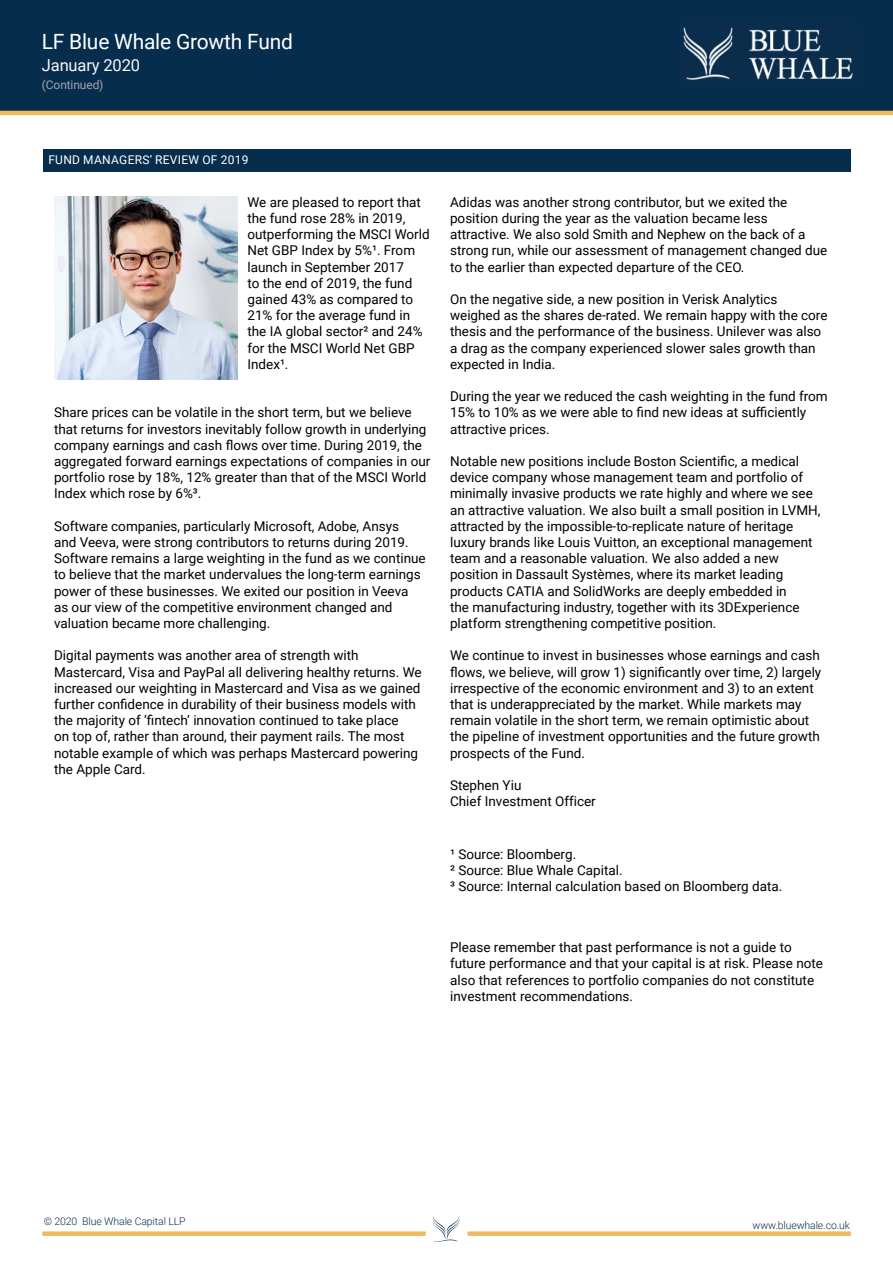
<style>
.page{position:relative;width:893px;height:1263px;background:#fff}
.page>*{position:absolute;margin:0;border:0;box-sizing:border-box;transform-origin:0 0}
.t1{font:21px "Roboto";letter-spacing:-.01em;color:#fff}
.t2{font:16.5px "Roboto";letter-spacing:-.01em;color:#f6f6f9}
.t3{font:13.5px/16.2px "Roboto";color:#000}
.t4{font:13.5px/16.2px "Roboto";color:#000}
.t5{font:12px "Roboto";letter-spacing:.025em;color:#fff}
.t6{font:12px "Roboto";letter-spacing:-.01em;color:#9ea3b0}
.t7{font:300 10.5px "Roboto";letter-spacing:-.01em;color:#072d4d}
</style>
<div class="page">
<div style="left:0;top:0;width:893px;height:114px;background:#072d4c"></div>
<hr style="left:0;top:111px;width:893px;height:4px;background:#f0bb60">
<svg style="left:433px;top:1216px;width:26px;height:26px"></svg>
<div style="left:43px;top:1231px;width:383px;height:5px;background:#f0bb60"></div>
<div style="left:468px;top:1231px;width:383px;height:5px;background:#f0bb60"></div>
<img style="left:683px;top:27px;width:170px;height:53px">
<div style="left:43px;top:149px;width:807px;height:22px;background:#072d4c"></div>
<img style="left:54px;top:197px;width:183px;height:182px">
<h1 class="t1" style="left:42px;top:27px;width:253px">LF Blue Whale Growth Fund</h1>
<p class="t2" style="left:42px;top:54px;width:100px">January 2020</p>
<p class="t6" style="left:42px;top:76px;width:63px">(Continued)</p>
<p class="t5" style="left:48px;top:151px;width:202px">FUND MANAGERS’ REVIEW OF 2019</p>
<p class="t3" style="left:247px;top:193px;width:184px">We are pleased to report that the fund rose 28% in 2019, outperforming the MSCI World<br>Net GBP Index by 5%¹. From launch in September 2017<br>to the end of 2019, the fund gained 43% as compared to<br>21% for the average fund in the IA global sector² and 24% for the MSCI World Net GBP<br>Index¹.</p>
<p class="t3" style="left:54px;top:404px;width:378px">Share prices can be volatile in the short term, but we believe that returns for investors inevitably follow growth in underlying company earnings and cash flows over time. During 2019, the aggregated forward earnings expectations of companies in our portfolio rose by 18%, 12% greater than that of the MSCI World Index which rose by 6%³.</p>
<p class="t3" style="left:54px;top:517px;width:373px">Software companies, particularly Microsoft, Adobe, Ansys<br>and Veeva, were strong contributors to returns during 2019.<br>Software remains a large weighting in the fund as we continue to believe that the market undervalues the long-term earnings power of these businesses. We exited our position in Veeva as our view of the competitive environment changed and valuation became more challenging.</p>
<p class="t3" style="left:54px;top:647px;width:369px">Digital payments was another area of strength with Mastercard, Visa and PayPal all delivering healthy returns. We increased our weighting in Mastercard and Visa as we gained further confidence in durability of their business models with the majority of ‘fintech’ innovation continued to take place<br>on top of, rather than around, their payment rails. The most notable example of which was perhaps Mastercard powering the Apple Card.</p>
<p class="t3" style="left:450px;top:193px;width:379px">Adidas was another strong contributor, but we exited the position during the year as the valuation became less attractive. We also sold Smith and Nephew on the back of a strong run, while our assessment of management changed due to the earlier than expected departure of the CEO.</p>
<p class="t3" style="left:450px;top:291px;width:379px">On the negative side, a new position in Verisk Analytics weighed as the shares de-rated. We remain happy with the core thesis and the performance of the business. Unilever was also a drag as the company experienced slower sales growth than expected in India.</p>
<p class="t3" style="left:450px;top:388px;width:379px">During the year we reduced the cash weighting in the fund from<br>15% to 10% as we were able to find new ideas at sufficiently attractive prices.</p>
<p class="t3" style="left:450px;top:453px;width:372px">Notable new positions include Boston Scientific, a medical device company whose management team and portfolio of minimally invasive products we rate highly and where we see an attractive valuation. We also built a small position in LVMH, attracted by the impossible-to-replicate nature of heritage luxury brands like Louis Vuitton, an exceptional management team and a reasonable valuation. We also added a new position in Dassault Systèmes, where its market leading products CATIA and SolidWorks are deeply embedded in<br>the manufacturing industry, together with its 3DExperience platform strengthening competitive position.</p>
<p class="t3" style="left:450px;top:647px;width:373px">We continue to invest in businesses whose earnings and cash flows, we believe, will grow 1) significantly over time, 2) largely irrespective of the economic environment and 3) to an extent that is underappreciated by the market. While markets may remain volatile in the short term, we remain optimistic about the pipeline of investment opportunities and the future growth prospects of the Fund.</p>
<p class="t3" style="left:450px;top:777px;width:147px">Stephen Yiu<br>Chief Investment Officer</p>
<p class="t4" style="left:450px;top:845px;width:334px">¹ Source: Bloomberg.<br>² Source: Blue Whale Capital.<br>³ Source: Internal calculation based on Bloomberg data.</p>
<p class="t3" style="left:450px;top:939px;width:374px">Please remember that past performance is not a guide to future performance and that your capital is at risk. Please note also that references to portfolio companies do not constitute investment recommendations.</p>
<p class="t7" style="left:44px;top:1214px;width:143px">© 2020 Blue Whale Capital LLP</p>
<p class="t7" style="left:753px;top:1217px;width:99px">www.bluewhale.co.uk</p>
</div>
